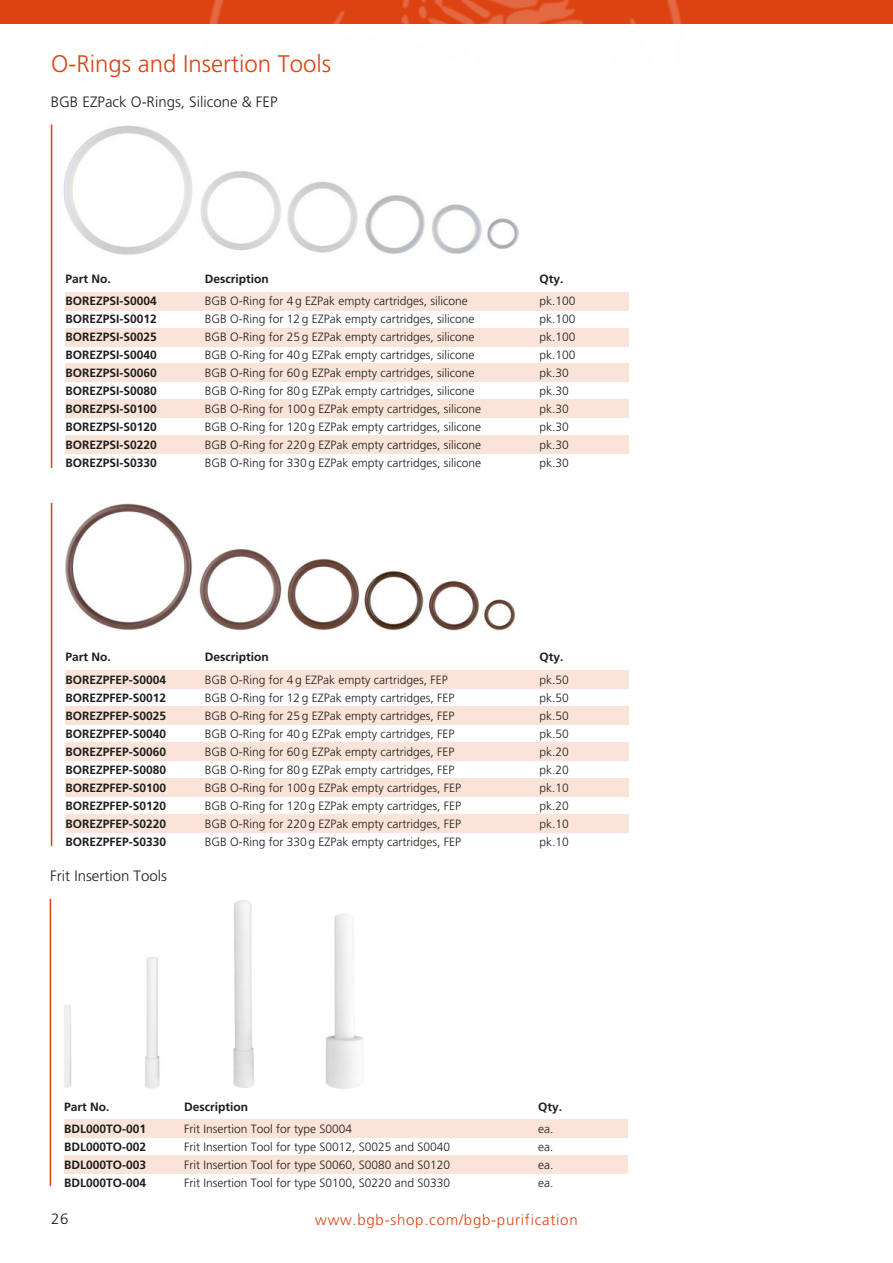
<style>
.page{position:relative;width:893px;height:1263px;background:#fff}
.page>*{position:absolute;margin:0;border:0;box-sizing:border-box;transform-origin:0 0}
.Lead_Haupttitel{font:300 24px "Frutiger";color:#dd4312}
.Lead_Untertitel{font:300 15px "Frutiger";color:#1d1d1b}
.t1{font:300 15px "Frutiger";letter-spacing:.05em;color:#dd4312}
.Tabelle_Flash_Cartri{font:300 12px "Frutiger";color:#1d1d1b}
.Tabelle_Flash_Cartri-2{font:700 12px "Frutiger";color:#1d1d1b}
</style>
<div class="page">
<div style="left:65px;top:671px;width:564px;height:18px;background:#fae4d9"></div>
<div style="left:65px;top:707px;width:564px;height:18px;background:#fae4d9"></div>
<div style="left:65px;top:743px;width:564px;height:18px;background:#fae4d9"></div>
<div style="left:65px;top:779px;width:564px;height:18px;background:#fae4d9"></div>
<div style="left:65px;top:815px;width:564px;height:18px;background:#fae4d9"></div>
<div style="left:65px;top:292px;width:564px;height:18px;background:#fae4d9"></div>
<div style="left:65px;top:328px;width:564px;height:18px;background:#fae4d9"></div>
<div style="left:65px;top:364px;width:564px;height:18px;background:#fae4d9"></div>
<div style="left:65px;top:400px;width:564px;height:18px;background:#fae4d9"></div>
<div style="left:65px;top:436px;width:564px;height:18px;background:#fae4d9"></div>
<div style="left:64px;top:1120px;width:564px;height:18px;background:#fae4d9"></div>
<div style="left:64px;top:1156px;width:564px;height:18px;background:#fae4d9"></div>
<img style="left:65px;top:503px;width:451px;height:128px">
<img style="left:63px;top:125px;width:456px;height:130px">
<img style="left:49px;top:929px;width:23px;height:176px">
<img style="left:326px;top:914px;width:37px;height:175px">
<img style="left:233px;top:900px;width:21px;height:188px">
<img style="left:145px;top:957px;width:15px;height:132px">
<div style="left:0;top:0;width:893px;height:24px;background:#dd4312"></div>
<img style="left:209px;top:0;width:473px;height:24px">
<hr style="left:51px;top:503px;width:1px;height:343px;background:#dd4112">
<hr style="left:51px;top:124px;width:1px;height:344px;background:#dd4112">
<hr style="left:50px;top:899px;width:1px;height:287px;background:#dd4112">
<p class="Lead_Haupttitel" style="left:51px;top:50px;width:282px">O-Rings and Insertion Tools</p>
<p class="Lead_Untertitel" style="left:51px;top:94px;width:228px">BGB EZPack O-Rings, Silicone &amp; FEP</p>
<p class="Tabelle_Flash_Cartri-2" style="left:65px;top:272px;width:47px">Part No.</p>
<p class="Tabelle_Flash_Cartri-2" style="left:205px;top:272px;width:65px">Description</p>
<p class="Tabelle_Flash_Cartri-2" style="left:539px;top:272px;width:26px">Qty.</p>
<p class="Tabelle_Flash_Cartri-2" style="left:65px;top:294px;width:93px">BOREZPSI-S0004</p>
<p class="Tabelle_Flash_Cartri" style="left:205px;top:294px;width:264px">BGB O-Ring for 4g EZPak empty cartridges, silicone</p>
<p class="Tabelle_Flash_Cartri" style="left:539px;top:294px;width:38px">pk.100</p>
<p class="Tabelle_Flash_Cartri-2" style="left:65px;top:312px;width:93px">BOREZPSI-S0012</p>
<p class="Tabelle_Flash_Cartri" style="left:205px;top:312px;width:271px">BGB O-Ring for 12g EZPak empty cartridges, silicone</p>
<p class="Tabelle_Flash_Cartri" style="left:539px;top:312px;width:38px">pk.100</p>
<p class="Tabelle_Flash_Cartri-2" style="left:65px;top:330px;width:93px">BOREZPSI-S0025</p>
<p class="Tabelle_Flash_Cartri" style="left:205px;top:330px;width:271px">BGB O-Ring for 25g EZPak empty cartridges, silicone</p>
<p class="Tabelle_Flash_Cartri" style="left:539px;top:330px;width:38px">pk.100</p>
<p class="Tabelle_Flash_Cartri-2" style="left:65px;top:348px;width:93px">BOREZPSI-S0040</p>
<p class="Tabelle_Flash_Cartri" style="left:205px;top:348px;width:271px">BGB O-Ring for 40g EZPak empty cartridges, silicone</p>
<p class="Tabelle_Flash_Cartri" style="left:539px;top:348px;width:38px">pk.100</p>
<p class="Tabelle_Flash_Cartri-2" style="left:65px;top:366px;width:93px">BOREZPSI-S0060</p>
<p class="Tabelle_Flash_Cartri" style="left:205px;top:366px;width:271px">BGB O-Ring for 60g EZPak empty cartridges, silicone</p>
<p class="Tabelle_Flash_Cartri" style="left:539px;top:366px;width:31px">pk.30</p>
<p class="Tabelle_Flash_Cartri-2" style="left:65px;top:384px;width:93px">BOREZPSI-S0080</p>
<p class="Tabelle_Flash_Cartri" style="left:205px;top:384px;width:271px">BGB O-Ring for 80g EZPak empty cartridges, silicone</p>
<p class="Tabelle_Flash_Cartri" style="left:539px;top:384px;width:31px">pk.30</p>
<p class="Tabelle_Flash_Cartri-2" style="left:65px;top:402px;width:93px">BOREZPSI-S0100</p>
<p class="Tabelle_Flash_Cartri" style="left:205px;top:402px;width:278px">BGB O-Ring for 100g EZPak empty cartridges, silicone</p>
<p class="Tabelle_Flash_Cartri" style="left:539px;top:402px;width:31px">pk.30</p>
<p class="Tabelle_Flash_Cartri-2" style="left:65px;top:420px;width:93px">BOREZPSI-S0120</p>
<p class="Tabelle_Flash_Cartri" style="left:205px;top:420px;width:278px">BGB O-Ring for 120g EZPak empty cartridges, silicone</p>
<p class="Tabelle_Flash_Cartri" style="left:539px;top:420px;width:31px">pk.30</p>
<p class="Tabelle_Flash_Cartri-2" style="left:65px;top:438px;width:93px">BOREZPSI-S0220</p>
<p class="Tabelle_Flash_Cartri" style="left:205px;top:438px;width:278px">BGB O-Ring for 220g EZPak empty cartridges, silicone</p>
<p class="Tabelle_Flash_Cartri" style="left:539px;top:438px;width:31px">pk.30</p>
<p class="Tabelle_Flash_Cartri-2" style="left:65px;top:456px;width:93px">BOREZPSI-S0330</p>
<p class="Tabelle_Flash_Cartri" style="left:205px;top:456px;width:278px">BGB O-Ring for 330g EZPak empty cartridges, silicone</p>
<p class="Tabelle_Flash_Cartri" style="left:539px;top:456px;width:31px">pk.30</p>
<p class="Tabelle_Flash_Cartri-2" style="left:65px;top:650px;width:47px">Part No.</p>
<p class="Tabelle_Flash_Cartri-2" style="left:205px;top:650px;width:65px">Description</p>
<p class="Tabelle_Flash_Cartri-2" style="left:539px;top:650px;width:26px">Qty.</p>
<p class="Tabelle_Flash_Cartri-2" style="left:65px;top:672px;width:102px">BOREZPFEP-S0004</p>
<p class="Tabelle_Flash_Cartri" style="left:205px;top:673px;width:244px">BGB O-Ring for 4g EZPak empty cartridges, FEP</p>
<p class="Tabelle_Flash_Cartri" style="left:539px;top:673px;width:31px">pk.50</p>
<p class="Tabelle_Flash_Cartri-2" style="left:65px;top:690px;width:102px">BOREZPFEP-S0012</p>
<p class="Tabelle_Flash_Cartri" style="left:205px;top:691px;width:251px">BGB O-Ring for 12g EZPak empty cartridges, FEP</p>
<p class="Tabelle_Flash_Cartri" style="left:539px;top:691px;width:31px">pk.50</p>
<p class="Tabelle_Flash_Cartri-2" style="left:65px;top:708px;width:102px">BOREZPFEP-S0025</p>
<p class="Tabelle_Flash_Cartri" style="left:205px;top:709px;width:251px">BGB O-Ring for 25g EZPak empty cartridges, FEP</p>
<p class="Tabelle_Flash_Cartri" style="left:539px;top:709px;width:31px">pk.50</p>
<p class="Tabelle_Flash_Cartri-2" style="left:65px;top:726px;width:102px">BOREZPFEP-S0040</p>
<p class="Tabelle_Flash_Cartri" style="left:205px;top:727px;width:251px">BGB O-Ring for 40g EZPak empty cartridges, FEP</p>
<p class="Tabelle_Flash_Cartri" style="left:539px;top:727px;width:31px">pk.50</p>
<p class="Tabelle_Flash_Cartri-2" style="left:65px;top:744px;width:102px">BOREZPFEP-S0060</p>
<p class="Tabelle_Flash_Cartri" style="left:205px;top:745px;width:251px">BGB O-Ring for 60g EZPak empty cartridges, FEP</p>
<p class="Tabelle_Flash_Cartri" style="left:539px;top:745px;width:31px">pk.20</p>
<p class="Tabelle_Flash_Cartri-2" style="left:65px;top:762px;width:102px">BOREZPFEP-S0080</p>
<p class="Tabelle_Flash_Cartri" style="left:205px;top:763px;width:251px">BGB O-Ring for 80g EZPak empty cartridges, FEP</p>
<p class="Tabelle_Flash_Cartri" style="left:539px;top:763px;width:31px">pk.20</p>
<p class="Tabelle_Flash_Cartri-2" style="left:65px;top:780px;width:102px">BOREZPFEP-S0100</p>
<p class="Tabelle_Flash_Cartri" style="left:205px;top:781px;width:258px">BGB O-Ring for 100g EZPak empty cartridges, FEP</p>
<p class="Tabelle_Flash_Cartri" style="left:539px;top:781px;width:31px">pk.10</p>
<p class="Tabelle_Flash_Cartri-2" style="left:65px;top:798px;width:102px">BOREZPFEP-S0120</p>
<p class="Tabelle_Flash_Cartri" style="left:205px;top:799px;width:258px">BGB O-Ring for 120g EZPak empty cartridges, FEP</p>
<p class="Tabelle_Flash_Cartri" style="left:539px;top:799px;width:31px">pk.20</p>
<p class="Tabelle_Flash_Cartri-2" style="left:65px;top:816px;width:102px">BOREZPFEP-S0220</p>
<p class="Tabelle_Flash_Cartri" style="left:205px;top:817px;width:258px">BGB O-Ring for 220g EZPak empty cartridges, FEP</p>
<p class="Tabelle_Flash_Cartri" style="left:539px;top:817px;width:31px">pk.10</p>
<p class="Tabelle_Flash_Cartri-2" style="left:65px;top:834px;width:102px">BOREZPFEP-S0330</p>
<p class="Tabelle_Flash_Cartri" style="left:205px;top:835px;width:258px">BGB O-Ring for 330g EZPak empty cartridges, FEP</p>
<p class="Tabelle_Flash_Cartri" style="left:539px;top:835px;width:31px">pk.10</p>
<p class="Lead_Untertitel" style="left:50px;top:868px;width:118px">Frit Insertion Tools</p>
<p class="Tabelle_Flash_Cartri-2" style="left:64px;top:1099px;width:47px">Part No.</p>
<p class="Tabelle_Flash_Cartri-2" style="left:184px;top:1099px;width:65px">Description</p>
<p class="Tabelle_Flash_Cartri-2" style="left:538px;top:1099px;width:26px">Qty.</p>
<p class="Tabelle_Flash_Cartri-2" style="left:64px;top:1121px;width:84px">BDL000TO-001</p>
<p class="Tabelle_Flash_Cartri" style="left:184px;top:1122px;width:170px">Frit Insertion Tool for type S0004</p>
<p class="Tabelle_Flash_Cartri" style="left:538px;top:1122px;width:17px">ea.</p>
<p class="Tabelle_Flash_Cartri-2" style="left:64px;top:1139px;width:84px">BDL000TO-002</p>
<p class="Tabelle_Flash_Cartri" style="left:184px;top:1140px;width:268px">Frit Insertion Tool for type S0012, S0025 and S0040</p>
<p class="Tabelle_Flash_Cartri" style="left:538px;top:1140px;width:17px">ea.</p>
<p class="Tabelle_Flash_Cartri-2" style="left:64px;top:1157px;width:84px">BDL000TO-003</p>
<p class="Tabelle_Flash_Cartri" style="left:184px;top:1158px;width:268px">Frit Insertion Tool for type S0060, S0080 and S0120</p>
<p class="Tabelle_Flash_Cartri" style="left:538px;top:1158px;width:17px">ea.</p>
<p class="Tabelle_Flash_Cartri-2" style="left:64px;top:1175px;width:84px">BDL000TO-004</p>
<p class="Tabelle_Flash_Cartri" style="left:184px;top:1176px;width:268px">Frit Insertion Tool for type S0100, S0220 and S0330</p>
<p class="Tabelle_Flash_Cartri" style="left:538px;top:1176px;width:17px">ea.</p>
<p class="Lead_Untertitel" style="left:51px;top:1210px;width:19px">26</p>
<p class="t1" style="left:315px;top:1211px;width:264px">www.bgb-shop.com/bgb-purification</p>
</div>
